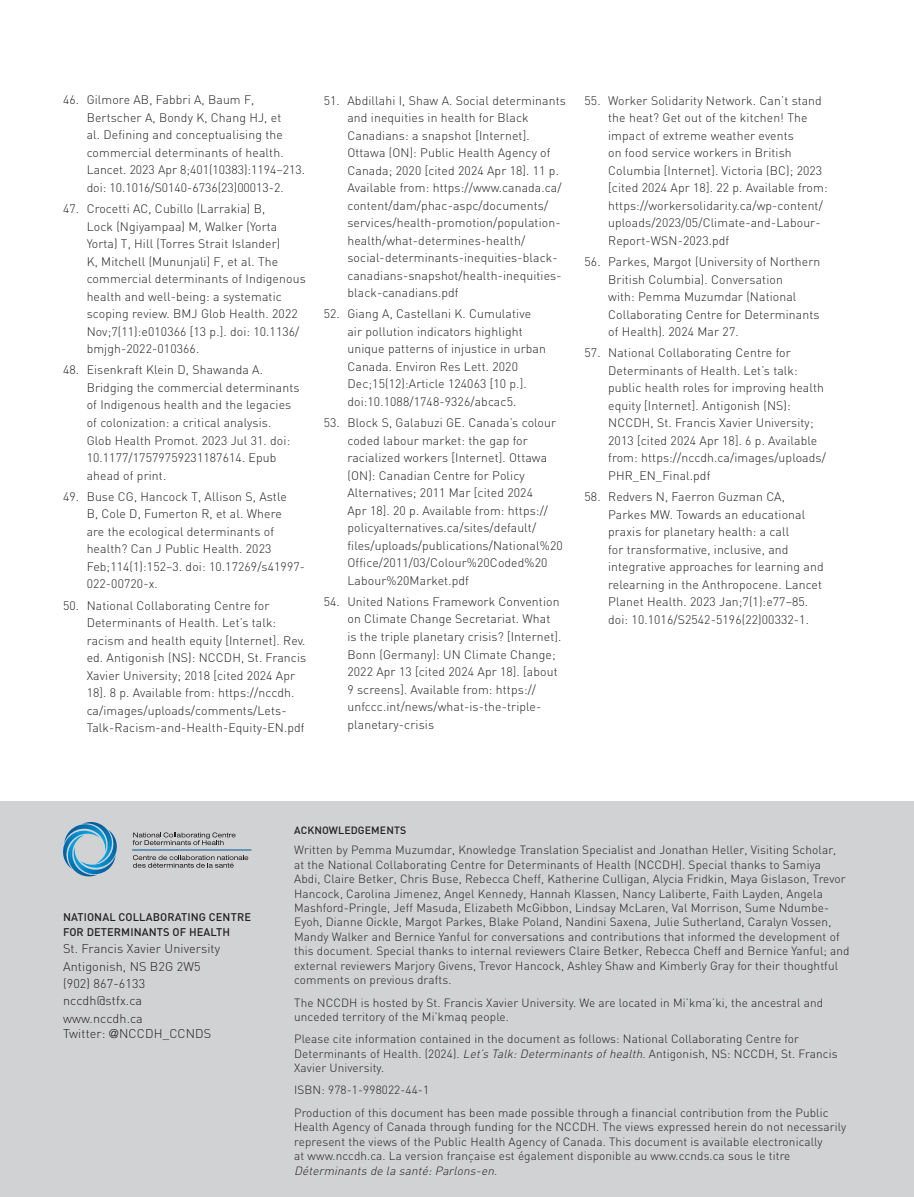
<style>
.page{position:relative;width:914px;height:1197px;background:#fff}
.page>*{position:absolute;margin:0;border:0;box-sizing:border-box;transform-origin:0 0}
.t1{font:300 12.6px/17.3px "DIN";letter-spacing:.01em;color:#231f20}
.t2{font:300 12.25px/17.5px "DIN";letter-spacing:.01em;color:#231f20}
.t3{font:300 11.9px/14.3px "DIN";letter-spacing:.01em;color:#231f20}
.t4{font:italic 300 11.9px "DIN";color:#231f20}
.t5{font:500 11.03px/15.6px "DIN";letter-spacing:.01em;color:#231f20}
.t6{font:500 10.5px "DIN";letter-spacing:.01em;color:#231f20}
.s1{font-family:"Avenir"}
.s2{font-style:italic}
</style>
<div class="page">
<div style="left:0;top:801px;width:914px;height:396px;background:#d1d2d4"></div>
<svg style="left:133px;top:832px;width:102px;height:13px"></svg>
<svg style="left:133px;top:855px;width:115px;height:13px"></svg>
<svg style="left:63px;top:822px;width:54px;height:55px"></svg>
<hr style="left:132px;top:850px;width:119px;height:1px;background:#005595">
<p class="t2" style="left:87px;top:91px;width:220px;text-indent:-24px">46. Gilmore AB, Fabbri A, Baum F, Bertscher A, Bondy K, Chang HJ, et<br>al. Defining and conceptualising the commercial determinants of health.<br>Lancet. 2023 Apr 8;401(10383):1194–213. doi: 10.1016/S0140-6736(23)00013-2.</p>
<p class="t2" style="left:87px;top:200px;width:220px;text-indent:-24px">47. Crocetti AC, Cubillo (Larrakia) B,<br>Lock (Ngiyampaa) M, Walker (Yorta Yorta) T, Hill (Torres Strait Islander)<br>K, Mitchell (Mununjali) F, et al. The commercial determinants of Indigenous health and well-being: a systematic scoping review. BMJ Glob Health. 2022<br>Nov;7(11):e010366 [13 p.]. doi: 10.1136/ bmjgh-2022-010366.</p>
<p class="t2" style="left:87px;top:361px;width:214px;text-indent:-24px">48. Eisenkraft Klein D, Shawanda A.<br>Bridging the commercial determinants of Indigenous health and the legacies of colonization: a critical analysis.<br>Glob Health Promot. 2023 Jul 31. doi:<br>10.1177/17579759231187614. Epub ahead of print.</p>
<p class="t2" style="left:87px;top:488px;width:220px;text-indent:-24px">49. Buse CG, Hancock T, Allison S, Astle<br>B, Cole D, Fumerton R, et al. Where<br>are the ecological determinants of health? Can J Public Health. 2023<br>Feb;114(1):152–3. doi: 10.17269/s41997- 022-00720-x.</p>
<p class="t2" style="left:87px;top:596px;width:221px;text-indent:-24px">50. National Collaborating Centre for Determinants of Health. Let’s talk: racism and health equity [Internet]. Rev. ed. Antigonish (NS): NCCDH, St. Francis Xavier University; 2018 [cited 2024 Apr 18]. 8 p. Available from: https://nccdh. ca/images/uploads/comments/Lets-Talk-Racism-and-Health-Equity-EN.pdf</p>
<p class="t2" style="left:347px;top:91px;width:220px;text-indent:-24px">51. Abdillahi I, Shaw A. Social determinants and inequities in health for Black Canadians: a snapshot [Internet].<br>Ottawa (ON): Public Health Agency of Canada; 2020 [cited 2024 Apr 18]. 11 p.<br>Available from: https://www.canada.ca/ content/dam/phac-aspc/documents/ services/health-promotion/population&shy;health/what-determines-health/ social-determinants-inequities-black&shy;canadians-snapshot/health-inequities&shy;black-canadians.pdf</p>
<p class="t2" style="left:347px;top:305px;width:200px;text-indent:-24px">52. Giang A, Castellani K. Cumulative air pollution indicators highlight unique patterns of injustice in urban Canada. Environ Res Lett. 2020<br>Dec;15(12):Article 124063 [10 p.]. doi:10.1088/1748-9326/abcac5.</p>
<p class="t2" style="left:347px;top:414px;width:217px;text-indent:-24px">53. Block S, Galabuzi GE. Canada’s colour coded labour market: the gap for racialized workers [Internet]. Ottawa (ON): Canadian Centre for Policy Alternatives; 2011 Mar [cited 2024<br>Apr 18]. 20 p. Available from: https:// policyalternatives.ca/sites/default/ files/uploads/publications/National%20<br>Office/2011/03/Colour%20Coded%20<br>Labour%20Market.pdf</p>
<p class="t2" style="left:347px;top:593px;width:215px;text-indent:-24px">54. United Nations Framework Convention on Climate Change Secretariat. What is the triple planetary crisis? [Internet].<br>Bonn (Germany): UN Climate Change; 2022 Apr 13 [cited 2024 Apr 18]. [about 9 screens]. Available from: https:// unfccc.int/news/what-is-the-triple&shy;planetary-crisis</p>
<p class="t2" style="left:608px;top:91px;width:221px;text-indent:-24px">55. Worker Solidarity Network. Can’t stand the heat? Get out of the kitchen! The impact of extreme weather events<br>on food service workers in British Columbia [Internet]. Victoria (BC); 2023 [cited 2024 Apr 18]. 22 p. Available from: https://workersolidarity.ca/wp-content/ uploads/2023/05/Climate-and-Labour-Report-WSN-2023.pdf</p>
<p class="t2" style="left:608px;top:253px;width:214px;text-indent:-24px">56. Parkes, Margot (University of Northern British Columbia). Conversation<br>with: Pemma Muzumdar (National Collaborating Centre for Determinants of Health). 2024 Mar 27.</p>
<p class="t2" style="left:608px;top:344px;width:219px;text-indent:-24px">57. National Collaborating Centre for Determinants of Health. Let’s talk: public health roles for improving health equity [Internet]. Antigonish (NS):<br>NCCDH, St. Francis Xavier University; 2013 [cited 2024 Apr 18]. 6 p. Available from: https://nccdh.ca/images/uploads/ PHR_EN_Final.pdf</p>
<p class="t2" style="left:608px;top:488px;width:217px;text-indent:-24px">58. Redvers N, Faerron Guzman CA, Parkes MW. Towards an educational praxis for planetary health: a call<br>for transformative, inclusive, and integrative approaches for learning and relearning in the Anthropocene. Lancet Planet Health. 2023 Jan;7(1):e77–85. doi: 10.1016/S2542-5196(22)00332-1.</p>
<p class="t5" style="left:63px;top:908px;width:189px">NATIONAL COLLABORATING CENTRE<br>FOR DETERMINANTS OF HEALTH</p>
<p class="t1" style="left:63px;top:940px;width:159px">St. Francis Xavier University<br>Antigonish, NS B2G 2W5 (902) 867-6133 nccdh@stfx.ca www.nccdh.ca</p>
<p class="t1" style="left:63px;top:1025px;width:150px">Twitter: <span class="s1">@</span>NCCDH_CCNDS</p>
<p class="t6" style="left:294px;top:823px;width:113px">ACKNOWLEDGEMENTS</p>
<p class="t3" style="left:294px;top:843px;width:557px">Written by Pemma Muzumdar, Knowledge Translation Specialist and Jonathan Heller, Visiting Scholar,<br>at the National Collaborating Centre for Determinants of Health (NCCDH). Special thanks to Samiya Abdi, Claire Betker, Chris Buse, Rebecca Cheff, Katherine Culligan, Alycia Fridkin, Maya Gislason, Trevor Hancock, Carolina Jimenez, Angel Kennedy, Hannah Klassen, Nancy Laliberte, Faith Layden, Angela Mashford-Pringle, Jeff Masuda, Elizabeth McGibbon, Lindsay McLaren, Val Morrison, Sume Ndumbe-Eyoh, Dianne Oickle, Margot Parkes, Blake Poland, Nandini Saxena, Julie Sutherland, Caralyn Vossen, Mandy Walker and Bernice Yanful for conversations and contributions that informed the development of this document. Special thanks to internal reviewers Claire Betker, Rebecca Cheff and Bernice Yanful; and external reviewers Marjory Givens, Trevor Hancock, Ashley Shaw and Kimberly Gray for their thoughtful comments on previous drafts.</p>
<p class="t3" style="left:294px;top:995px;width:530px">The NCCDH is hosted by St. Francis Xavier University. We are located in Mi’kma’ki, the ancestral and unceded territory of the Mi’kmaq people.</p>
<p class="t3" style="left:294px;top:1032px;width:545px">Please cite information contained in the document as follows: National Collaborating Centre for<br>Determinants of Health. (2024). <span class="s2">Let’s Talk:Determinants ofhealth.</span>Antigonish, NS: NCCDH, St. Francis<br>Xavier University.</p>
<p class="t3" style="left:294px;top:1079px;width:536px;line-height:22.4px">ISBN: 978-1-998022-44-1<br>Production of this document has been made possible through a financial contribution from the Public</p>
<p class="t3" style="left:294px;top:1120px;width:553px">Health Agency of Canada through funding for the NCCDH. The views expressed herein do not necessarily represent the views of the Public Health Agency of Canada. This document is available electronically<br>at www.nccdh.ca. La version française est également disponible au www.ccnds.ca sous le titre</p>
<p class="t4" style="left:294px;top:1163px;width:207px">Déterminants de la santé:Parlons-en.</p>
</div>
